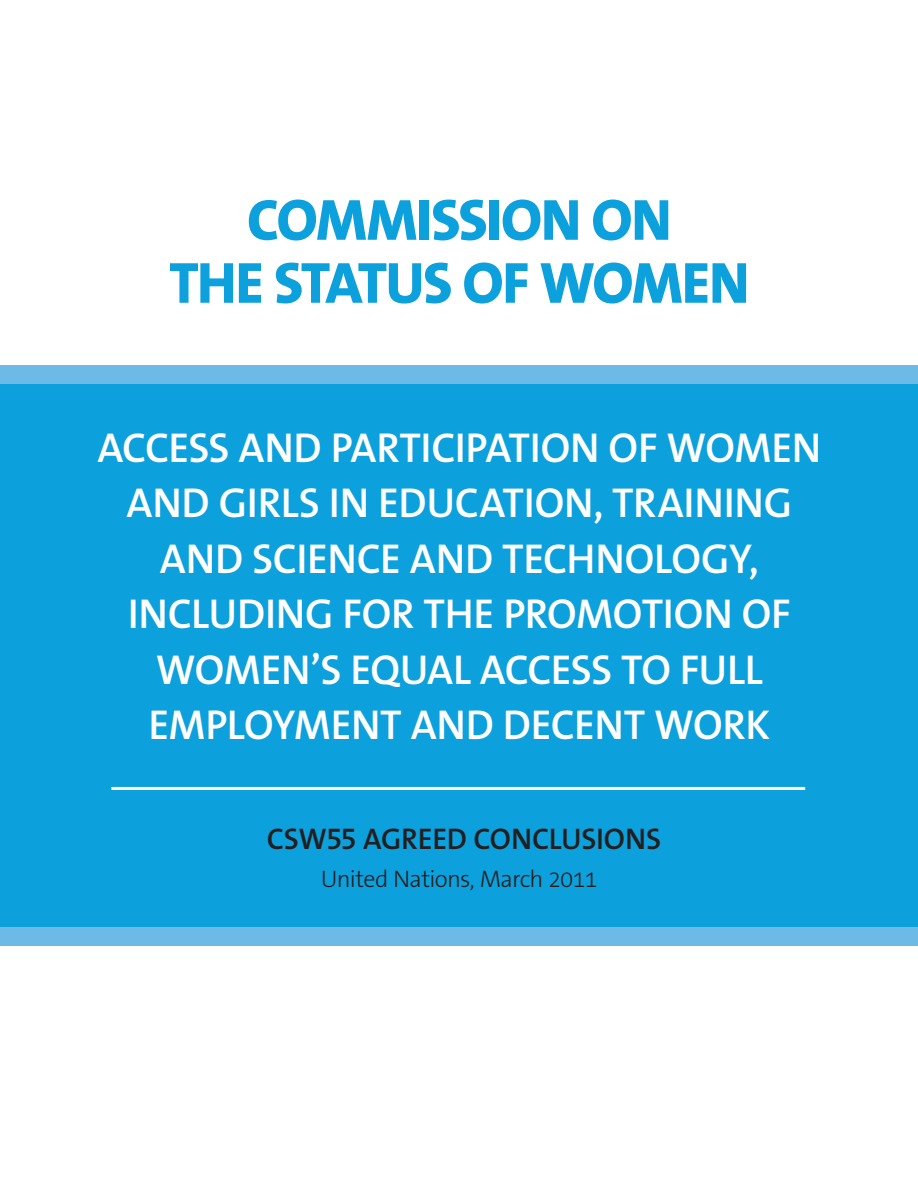
<style>
.page{position:relative;width:918px;height:1188px;background:#fff}
.page>*{position:absolute;margin:0;border:0;box-sizing:border-box;transform-origin:0 0}
.t1{font:800 58.5px/63px "The Sans B W8";letter-spacing:-.025em;color:#0ca0dc;text-align:center}
.t2{font:600 42px/55.5px "The Sans B W6";letter-spacing:-.01em;color:#fff;text-align:center}
.t3{font:600 30px "The Sans B W6";letter-spacing:-.01em;color:#231f20}
.t4{font:300 24px "The Sans B W3";letter-spacing:-.035em;color:#231f20}
</style>
<div class="page">
<div style="left:0;top:367px;width:918px;height:577px;background:#0ca0dc"></div>
<div style="left:111px;top:787px;width:694px;height:3px;border:2px solid #fff"></div>
<div style="left:0;top:927px;width:918px;height:18px;background:#6ebae7"></div>
<div style="left:0;top:366px;width:918px;height:18px;background:#6ebae7"></div>
<h1 class="t1" style="left:169px;top:189px;width:582px">COMMISSION ON<br>THE STATUS OF WOMEN</h1>
<p class="t2" style="left:97px;top:420px;width:725px">ACCESS AND PARTICIPATION OF WOMEN<br>AND GIRLS IN EDUCATION, TRAINING<br>AND SCIENCE AND TECHNOLOGY,<br>INCLUDING FOR THE PROMOTION OF<br>WOMEN’S EQUAL ACCESS TO FULL<br>EMPLOYMENT AND DECENT WORK</p>
<p class="t3" style="left:267px;top:820px;width:21px">CSW</p>
<p class="t3" style="left:326px;top:820px;width:337px">55 AGREED CONCLUSIONS</p>
<p class="t4" style="left:321px;top:863px;width:279px">United Nations, March 2011</p>
</div>
